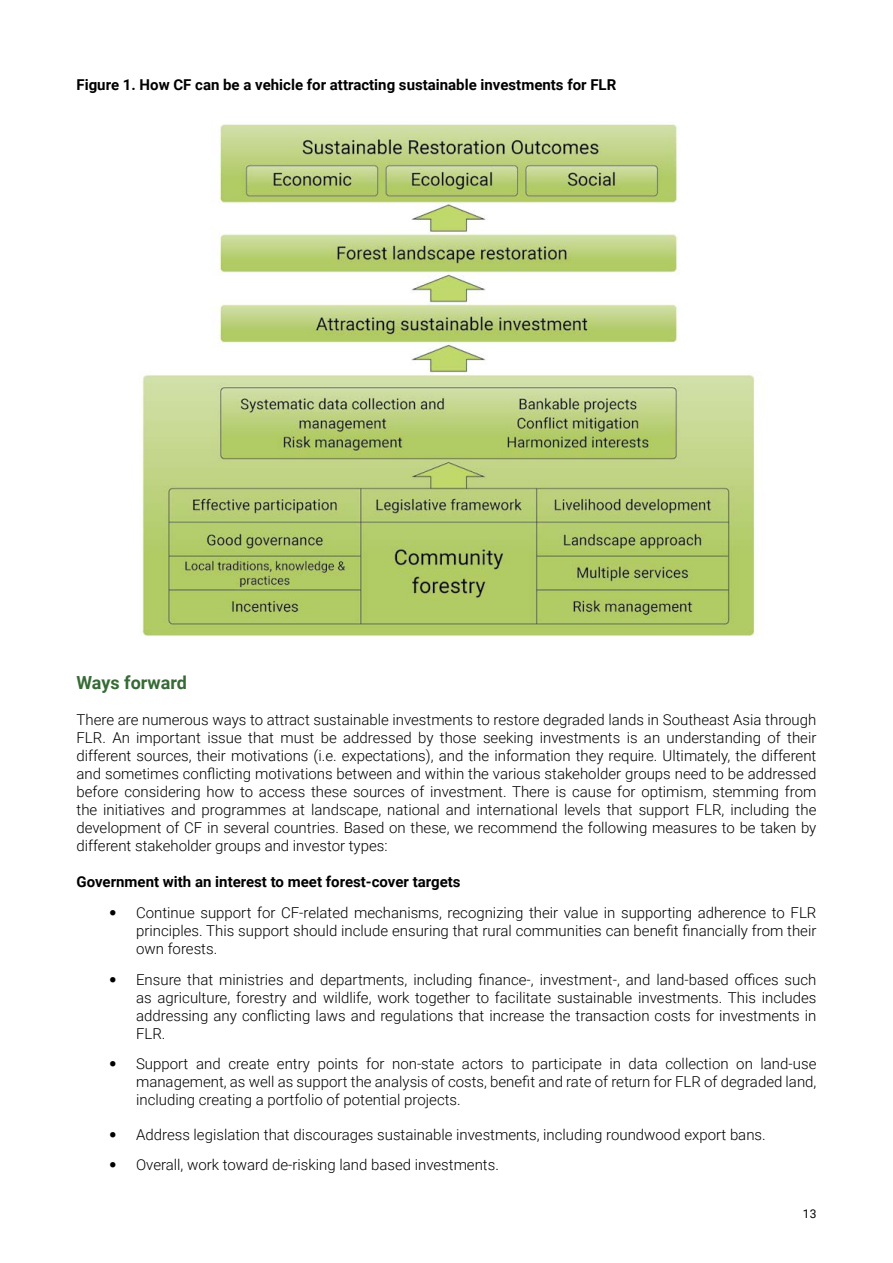
<style>
.page{position:relative;width:893px;height:1263px;background:#fff}
.page>*{position:absolute;margin:0;border:0;box-sizing:border-box;transform-origin:0 0}
.t1{font:700 18px "Roboto";color:#366b35}
.t2{font:300 15px/18px "Roboto";color:#000;text-align:justify}
.t3{font:700 15px "Roboto";color:#000}
.t4{font:12px "Roboto";color:#000}
.s1{font-family:"Avenir"}
</style>
<div class="page">
<img style="left:142px;top:124px;width:619px;height:513px">
<p class="t3" style="left:77px;top:74px;width:541px">Figure 1. How CF can be a vehicle for attracting sustainable investments for FLR</p>
<p class="t1" style="left:77px;top:670px;width:112px">Ways forward</p>
<p class="t2" style="left:77px;top:710px;width:741px">There are numerous ways to attract sustainable investments to restore degraded lands in Southeast Asia through FLR. An important issue that must be addressed by those seeking investments is an understanding of their different sources, their motivations (i.e. expectations), and the information they require. Ultimately, the different and sometimes conflicting motivations between and within the various stakeholder groups need to be addressed before considering how to access these sources of investment. There is cause for optimism, stemming from the initiatives and programmes at landscape, national and international levels that support FLR, including the development of CF in several countries. Based on these, we recommend the following measures to be taken by different stakeholder groups and investor types:</p>
<p class="t3" style="left:77px;top:871px;width:386px">Government with an interest to meet forest-cover targets</p>
<p class="t2" style="left:136px;top:903px;width:682px;text-indent:-27px"><span class="s1">•</span> Continue support for CF-related mechanisms, recognizing their value in supporting adherence to FLR principles. This support should include ensuring that rural communities can benefit financially from their own forests.</p>
<p class="t2" style="left:136px;top:970px;width:682px;text-indent:-27px"><span class="s1">•</span> Ensure that ministries and departments, including finance-, investment-, and land-based offices such as agriculture, forestry and wildlife, work together to facilitate sustainable investments. This includes addressing any conflicting laws and regulations that increase the transaction costs for investments in FLR.</p>
<p class="t2" style="left:136px;top:1054px;width:682px;text-indent:-27px"><span class="s1">•</span> Support and create entry points for non-state actors to participate in data collection on land-use management, as well as support the analysis of costs, benefit and rate of return for FLR of degraded land, including creating a portfolio of potential projects.</p>
<p class="t2" style="left:109px;top:1125px;width:658px"><span class="s1">•</span> Address legislation that discourages sustainable investments, including roundwood export bans.</p>
<p class="t2" style="left:109px;top:1155px;width:391px"><span class="s1">•</span> Overall, work toward de-risking land based investments.</p>
<p class="t4" style="left:803px;top:1205px;width:15px">13</p>
</div>
